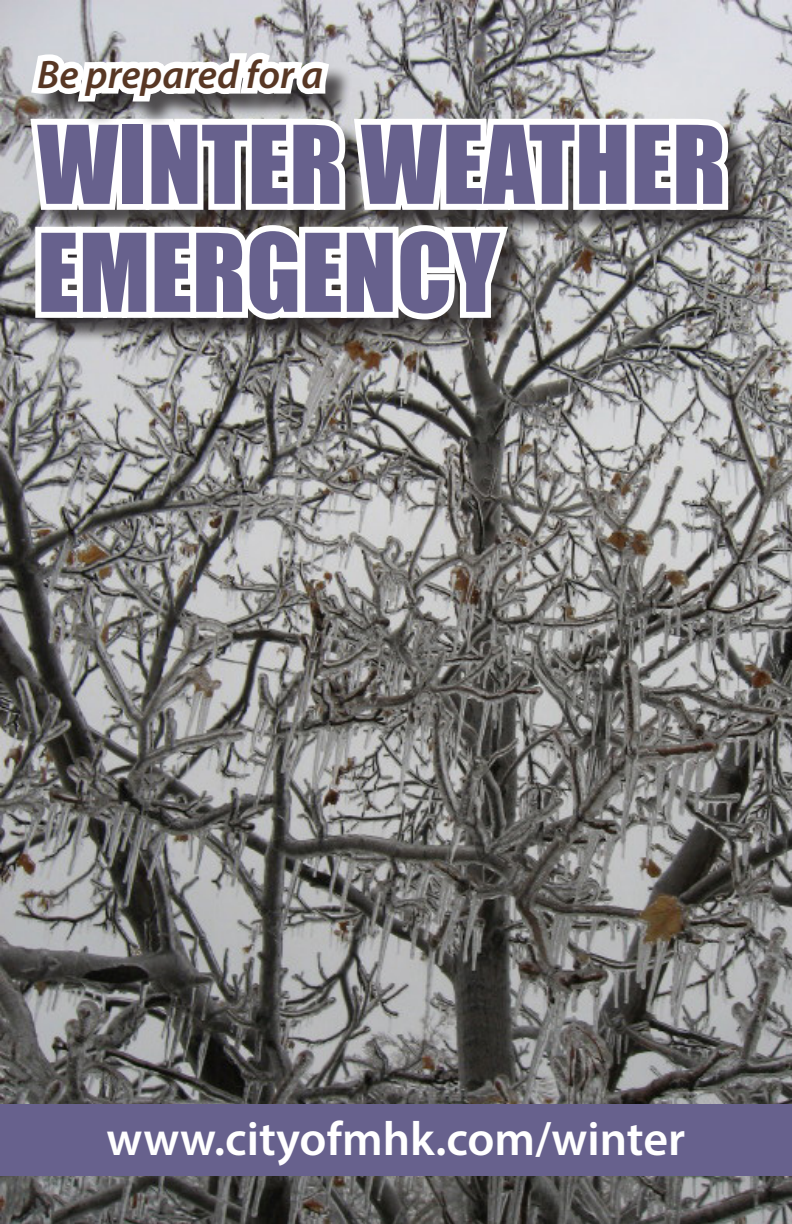
<style>
.page{position:relative;width:792px;height:1224px;background:#fff}
.page>*{position:absolute;margin:0;border:0;box-sizing:border-box;transform-origin:0 0}
.t1{font:100px/108px "Impact";color:#67618d}
.t2{font:600 48px "Myriad Pro";color:#fff}
.t3{font:italic 600 40px "Myriad Pro";color:#583724}
</style>
<div class="page">
<img style="left:0;top:0;width:792px;height:1224px">
<div style="left:0;top:1104px;width:792px;height:72px;background:#67618d"></div>
<div style="left:34px;top:122px;width:719px;height:222px;background:#231f20;opacity:.75"></div>
<svg style="left:24px;top:0;width:714px;height:381px"></svg>
<p class="t3" style="left:37px;top:49px;width:287px">Be prepared for a</p>
<p class="t1" style="left:37px;top:108px;width:690px">WINTER WEATHER<br>EMERGENCY</p>
<p class="t2" style="left:107px;top:1109px;width:580px">www.cityofmhk.com/winter</p>
</div>
